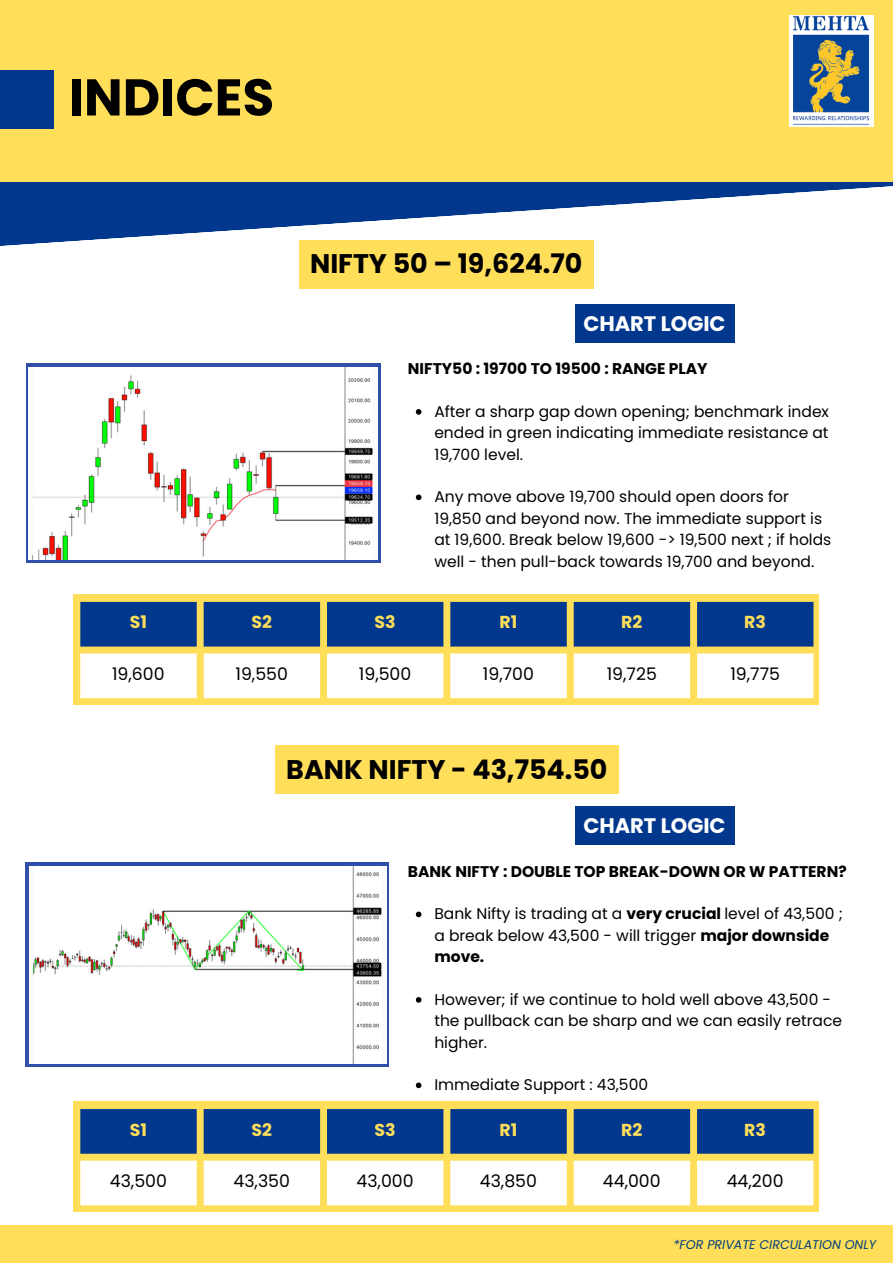
<style>
.page{position:relative;width:893px;height:1264px;background:#fff}
.page>*{position:absolute;margin:0;border:0;box-sizing:border-box;transform-origin:0 0}
.t1{font:700 51.6px "Poppins";color:#000}
.t2{font:700 26.85px "Poppins";color:#000}
.t3{font:700 21px "Poppins";color:#fff}
.t4{font:17.25px "Poppins";color:#000}
.t5{font:700 17.25px "Poppins";color:#ffde59}
.t6{font:15.45px/21.3px "Poppins";color:#000}
.t7{font:700 15.45px "Poppins";color:#000}
.t8{font:italic 12.6px "Poppins";color:#04407d}
.s1{font-weight:700}
</style>
<div class="page">
<svg style="left:0;top:182px;width:892px;height:65px;fill:#01388e"></svg>
<div style="left:0;top:0;width:892px;height:182px;background:#ffde59"></div>
<svg style="left:26px;top:363px;width:354px;height:199px;fill:#304fa9"></svg>
<img style="left:29px;top:367px;width:349px;height:192px">
<div style="left:0;top:1225px;width:892px;height:37px;background:#ffde59"></div>
<div style="left:0;top:70px;width:53px;height:59px;background:#01388e"></div>
<div style="left:73px;top:594px;width:746px;height:110px;background:#ffde59"></div>
<div style="left:80px;top:602px;width:733px;height:44px;background:#01388e"></div>
<svg style="left:80px;top:653px;width:733px;height:45px"></svg>
<svg style="left:416px;top:409px;width:5px;height:5px"></svg>
<svg style="left:416px;top:494px;width:5px;height:6px"></svg>
<div style="left:299px;top:240px;width:294px;height:48px;background:#ffde59"></div>
<div style="left:575px;top:304px;width:159px;height:39px;background:#01388e"></div>
<div style="left:789px;top:15px;width:85px;height:111px;background:#fff"></div>
<img style="left:793px;top:15px;width:76px;height:110px">
<div style="left:575px;top:806px;width:159px;height:39px;background:#01388e"></div>
<svg style="left:26px;top:862px;width:363px;height:204px;fill:#304fa9"></svg>
<img style="left:29px;top:866px;width:357px;height:197px">
<div style="left:73px;top:1101px;width:746px;height:110px;background:#ffde59"></div>
<svg style="left:80px;top:1109px;width:733px;height:44px"></svg>
<svg style="left:80px;top:1160px;width:733px;height:45px"></svg>
<div style="left:275px;top:745px;width:343px;height:49px;background:#ffde59"></div>
<svg style="left:416px;top:911px;width:5px;height:6px"></svg>
<svg style="left:416px;top:997px;width:5px;height:5px"></svg>
<svg style="left:416px;top:1082px;width:5px;height:6px"></svg>
<p class="t1" style="left:69px;top:61px;width:207px">INDICES</p>
<p class="t2" style="left:310px;top:245px;width:274px">NIFTY 50 – 19,624.70</p>
<p class="t3" style="left:583px;top:309px;width:144px">CHART LOGIC</p>
<p class="t7" style="left:408px;top:358px;width:301px">NIFTY50 : 19700 TO 19500 : RANGE PLAY</p>
<p class="t6" style="left:434px;top:401px;width:396px;text-align:justify">After a sharp gap down opening; benchmark index ended in green indicating immediate resistance at 19,700 level.</p>
<p class="t6" style="left:434px;top:486px;width:398px">Any move above 19,700 should open doors for 19,850 and beyond now. The immediate support is at 19,600. Break below 19,600 -&gt; 19,500 next ; if holds well - then pull-back towards 19,700 and beyond.</p>
<p class="t5" style="left:130px;top:610px;width:19px">S1</p>
<p class="t5" style="left:251px;top:610px;width:22px">S2</p>
<p class="t5" style="left:374px;top:610px;width:23px">S3</p>
<p class="t5" style="left:499px;top:610px;width:19px">R1</p>
<p class="t5" style="left:621px;top:610px;width:23px">R2</p>
<p class="t5" style="left:744px;top:610px;width:23px">R3</p>
<p class="t4" style="left:112px;top:662px;width:54px">19,600</p>
<p class="t4" style="left:235px;top:662px;width:54px">19,550</p>
<p class="t4" style="left:359px;top:662px;width:54px">19,500</p>
<p class="t4" style="left:483px;top:662px;width:53px">19,700</p>
<p class="t4" style="left:606px;top:662px;width:52px">19,725</p>
<p class="t4" style="left:730px;top:662px;width:51px">19,775</p>
<p class="t2" style="left:286px;top:750px;width:322px">BANK NIFTY - 43,754.50</p>
<p class="t3" style="left:583px;top:811px;width:144px">CHART LOGIC</p>
<p class="t7" style="left:408px;top:860px;width:440px">BANK NIFTY : DOUBLE TOP BREAK-DOWN OR W PATTERN?</p>
<p class="t6" style="left:434px;top:903px;width:410px">Bank Nifty is trading at a <span class="s1">very crucial</span> level of 43,500 ; a break below 43,500 - will trigger <span class="s1">major downside move.</span></p>
<p class="t6" style="left:434px;top:988px;width:409px">However; if we continue to hold well above 43,500 - the pullback can be sharp and we can easily retrace higher.</p>
<p class="t6" style="left:434px;top:1074px;width:215px">Immediate Support : 43,500</p>
<p class="t5" style="left:130px;top:1117px;width:19px">S1</p>
<p class="t5" style="left:251px;top:1117px;width:22px">S2</p>
<p class="t5" style="left:374px;top:1117px;width:23px">S3</p>
<p class="t5" style="left:499px;top:1117px;width:19px">R1</p>
<p class="t5" style="left:621px;top:1117px;width:23px">R2</p>
<p class="t5" style="left:744px;top:1117px;width:23px">R3</p>
<p class="t4" style="left:110px;top:1168px;width:59px">43,500</p>
<p class="t4" style="left:233px;top:1168px;width:58px">43,350</p>
<p class="t4" style="left:356px;top:1168px;width:59px">43,000</p>
<p class="t4" style="left:480px;top:1168px;width:59px">43,850</p>
<p class="t4" style="left:603px;top:1168px;width:59px">44,000</p>
<p class="t4" style="left:726px;top:1168px;width:58px">44,200</p>
<p class="t8" style="left:673px;top:1235px;width:204px">*FOR PRIVATE CIRCULATION ONLY</p>
</div>
